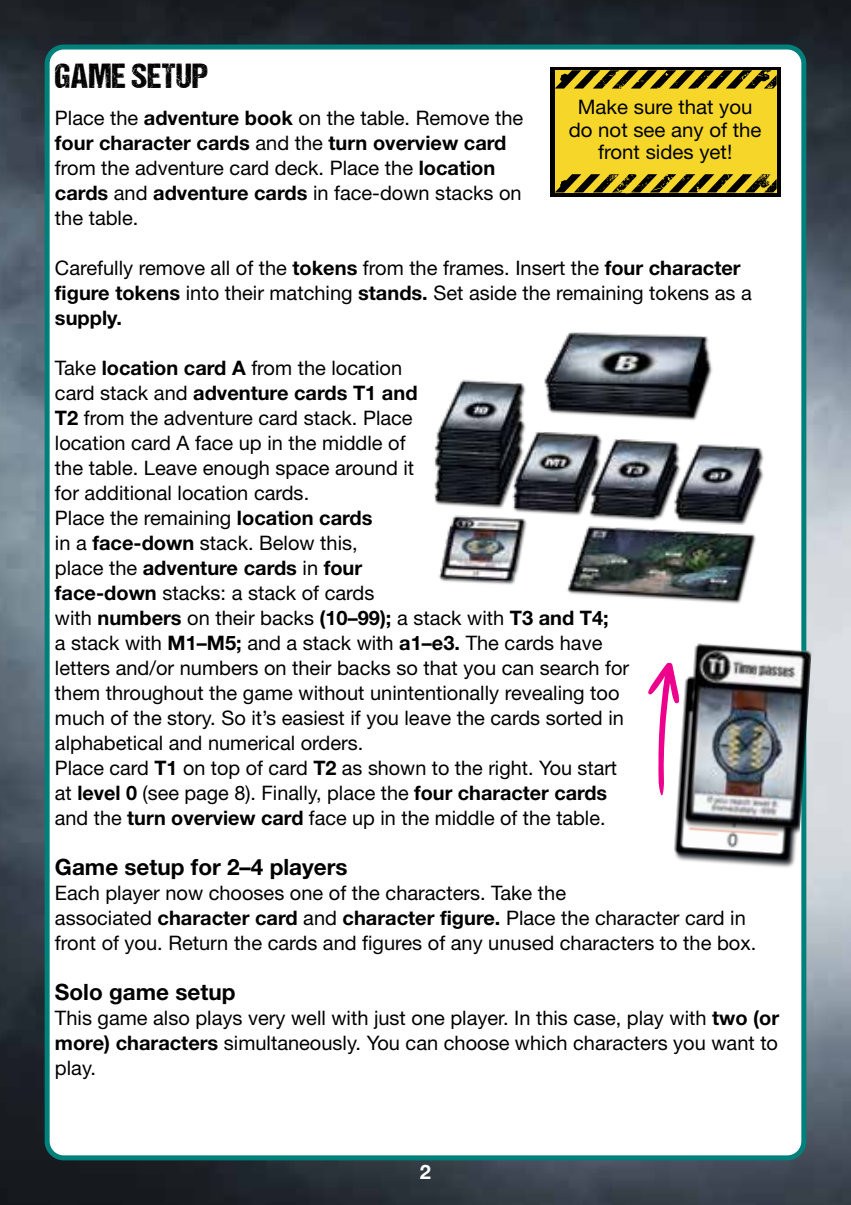
<style>
.page{position:relative;width:851px;height:1205px;background:#fff}
.page>*{position:absolute;margin:0;border:0;box-sizing:border-box;transform-origin:0 0}
.t1{font:35px "DCC Ash";letter-spacing:.01em;color:#000}
.t2{font:700 22.5px "Helvetica Neue LT Std";color:#000}
.t3{font:20px/25px "Helvetica Neue LT Std";color:#000}
.t4{font:700 20px "Helvetica Neue LT Std";color:#fff}
.s1{font-weight:700}
</style>
<div class="page">
<img style="left:0;top:0;width:850px;height:1205px">
<div style="left:47px;top:47px;width:756px;height:1111px;background:#fff;border-radius:17px"></div>
<div style="left:45px;top:45px;width:761px;height:1115px;border:5px solid #00807b;border-radius:17px"></div>
<div style="left:551px;top:67px;width:229px;height:129px;background:#000"></div>
<svg style="left:555px;top:69px;width:221px;height:124px"></svg>
<img style="left:661px;top:649px;width:161px;height:239px">
<img style="left:663px;top:617px;width:150px;height:237px">
<img style="left:434px;top:332px;width:330px;height:272px">
<svg style="left:648px;top:663px;width:31px;height:132px"></svg>
<h1 class="t1" style="left:55px;top:57px;width:154px">GAME SETUP</h1>
<p class="t3" style="left:55px;top:105px;width:469px">Place the <span class="s1">adventure book</span> on the table. Remove the <span class="s1">four character cards</span> and the <span class="s1">turn overview card </span>from the adventure card deck. Place the <span class="s1">location cards</span> and <span class="s1">adventure cards</span> in face-down stacks on the table.</p>
<p class="t3" style="left:55px;top:255px;width:698px">Carefully remove all of the <span class="s1">tokens</span> from the frames. Insert the <span class="s1">four character figure tokens</span> into their matching <span class="s1">stands.</span> Set aside the remaining tokens as a <span class="s1">supply.</span></p>
<p class="t3" style="left:55px;top:355px;width:575px">Take <span class="s1">location card A</span> from the location<br>card stack and <span class="s1">adventure cards T1 and<br>T2</span> from the adventure card stack. Place<br>location card A face up in the middle of<br>the table. Leave enough space around it<br>for additional location cards.<br>Place the remaining <span class="s1">location cards<br></span>in a <span class="s1">face-down</span> stack. Below this,<br>place the <span class="s1">adventure cards</span> in <span class="s1">four<br>face-down</span> stacks: a stack of cards<br>with <span class="s1">numbers</span> on their backs <span class="s1">(10–99);</span> a stack with <span class="s1">T3 and T4;<br></span>a stack with <span class="s1">M1–M5;</span> and a stack with <span class="s1">a1–e3.</span> The cards have letters and/or numbers on their backs so that you can search for them throughout the game without unintentionally revealing too much of the story. So it’s easiest if you leave the cards sorted in alphabetical and numerical orders.<br>Place card <span class="s1">T1</span> on top of card <span class="s1">T2</span> as shown to the right. You start at <span class="s1">level 0</span> (see page 8). Finally, place the <span class="s1">four character cards </span>and the <span class="s1">turn overview card</span> face up in the middle of the table.</p>
<p class="t2" style="left:55px;top:853px;width:294px">Game setup for 2–4 players</p>
<p class="t3" style="left:55px;top:880px;width:702px">Each player now chooses one of the characters. Take the<br>associated <span class="s1">character card</span> and <span class="s1">character figure.</span> Place the character card in front of you. Return the cards and figures of any unused characters to the box.</p>
<p class="t2" style="left:55px;top:978px;width:182px">Solo game setup</p>
<p class="t3" style="left:55px;top:1005px;width:725px;text-align:justify">This game also plays very well with just one player. In this case, play with <span class="s1">two (or more) characters</span> simultaneously. You can choose which characters you want to play.</p>
<p class="t3" style="left:568px;top:96px;width:194px;line-height:22.5px;text-align:center">Make sure that you do not see any of the front sides yet!</p>
<p class="t4" style="left:420px;top:1159px;width:13px">2</p>
</div>
